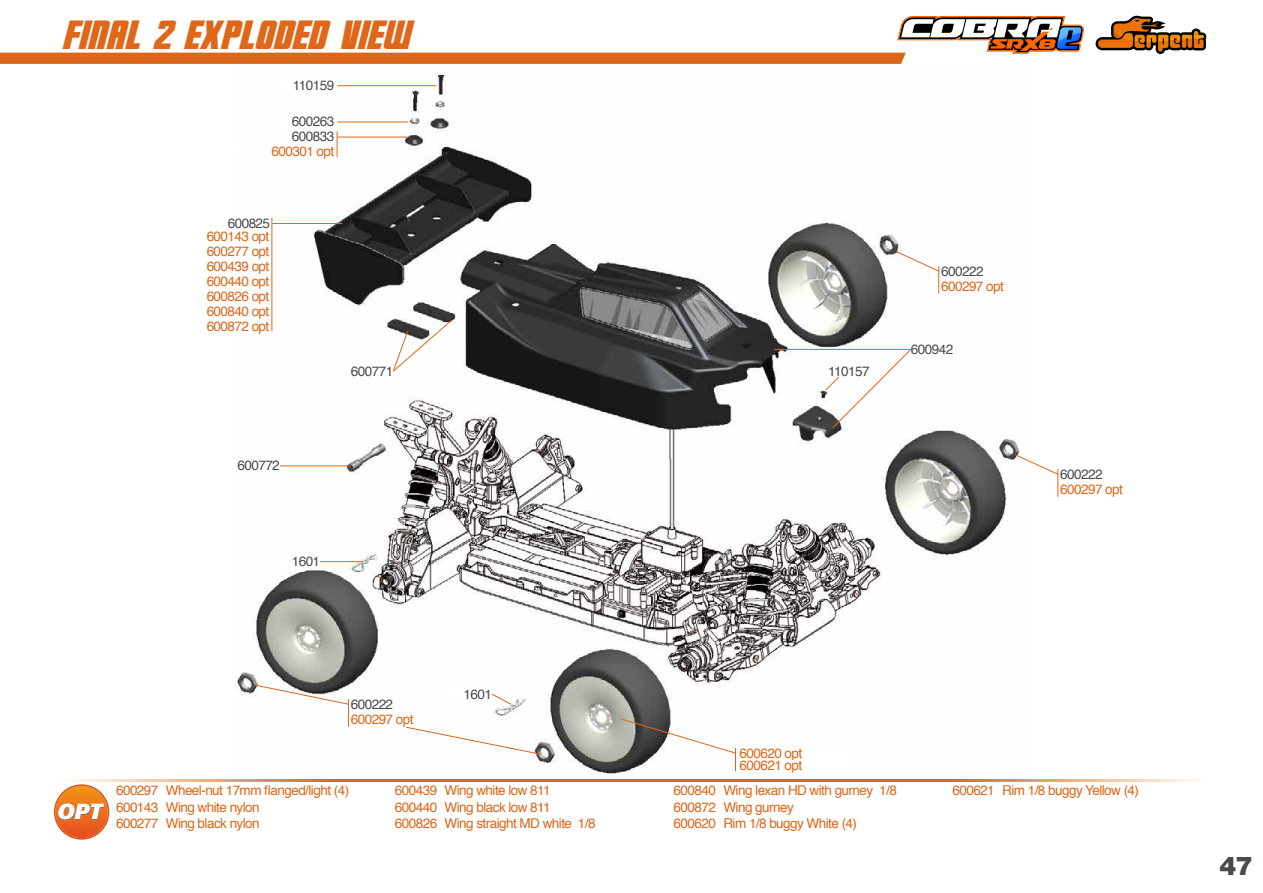
<style>
.page{position:relative;width:1263px;height:893px;background:#fff}
.page>*{position:absolute;margin:0;border:0;box-sizing:border-box;transform-origin:0 0}
.t1{font:39px "Hes Dead Jim";color:#de671a}
.t2{font:900 25.5px "Helvetica";color:#484b4e}
.t3{font:13.5px/15px "Helvetica";letter-spacing:-.04em;color:#de671a}
.t4{font:13.5px "Helvetica";letter-spacing:-.04em;color:#484b4e}
</style>
<div class="page">
<svg style="left:1095px;top:16px;width:111px;height:38px"></svg>
<svg style="left:0;top:16px;width:1084px;height:48px"></svg>
<img style="left:234px;top:74px;width:786px;height:701px">
<div style="left:449px;top:688px;width:43px;height:11px;background:#fff"></div>
<div style="left:277px;top:556px;width:43px;height:11px;background:#fff"></div>
<hr style="left:774px;top:349px;width:137px;height:1px;background:#de671a">
<hr style="left:272px;top:223px;width:70px;height:1px;background:#de671a">
<hr style="left:338px;top:137px;width:70px;height:1px;background:#de671a">
<hr style="left:338px;top:122px;width:70px;height:1px;background:#de671a">
<hr style="left:338px;top:85px;width:98px;height:1px;background:#de671a">
<hr style="left:280px;top:465px;width:70px;height:1px;background:#de671a">
<hr style="left:320px;top:561px;width:43px;height:1px;background:#de671a">
<svg style="left:825px;top:349px;width:86px;height:80px"></svg>
<svg style="left:491px;top:693px;width:21px;height:12px"></svg>
<div style="left:350px;top:366px;width:43px;height:11px;background:#fff"></div>
<div style="left:212px;top:218px;width:58px;height:11px;background:#fff"></div>
<div style="left:276px;top:131px;width:58px;height:11px;background:#fff"></div>
<div style="left:226px;top:146px;width:108px;height:11px;background:#fff"></div>
<div style="left:162px;top:231px;width:107px;height:10px;background:#fff"></div>
<div style="left:162px;top:246px;width:107px;height:10px;background:#fff"></div>
<div style="left:162px;top:261px;width:107px;height:10px;background:#fff"></div>
<div style="left:162px;top:276px;width:107px;height:10px;background:#fff"></div>
<div style="left:162px;top:291px;width:107px;height:10px;background:#fff"></div>
<div style="left:162px;top:305px;width:107px;height:11px;background:#fff"></div>
<div style="left:162px;top:320px;width:107px;height:11px;background:#fff"></div>
<div style="left:276px;top:116px;width:58px;height:11px;background:#fff"></div>
<div style="left:276px;top:80px;width:58px;height:11px;background:#fff"></div>
<div style="left:222px;top:460px;width:58px;height:11px;background:#fff"></div>
<div style="left:351px;top:699px;width:58px;height:11px;background:#fff"></div>
<div style="left:941px;top:266px;width:58px;height:11px;background:#fff"></div>
<div style="left:351px;top:714px;width:110px;height:11px;background:#fff"></div>
<div style="left:941px;top:281px;width:64px;height:11px;background:#fff"></div>
<div style="left:739px;top:748px;width:111px;height:11px;background:#fff"></div>
<div style="left:739px;top:760px;width:111px;height:11px;background:#fff"></div>
<svg style="left:405px;top:726px;width:137px;height:29px"></svg>
<svg style="left:68px;top:779px;width:1132px;height:2px;background:#e5894a"></svg>
<svg style="left:337px;top:131px;width:1px;height:26px"></svg>
<hr style="left:271px;top:218px;width:1px;height:113px;background:#de671a">
<svg style="left:254px;top:684px;width:96px;height:43px"></svg>
<svg style="left:1014px;top:454px;width:45px;height:43px"></svg>
<svg style="left:895px;top:250px;width:45px;height:44px"></svg>
<svg style="left:620px;top:718px;width:116px;height:53px"></svg>
<svg style="left:54px;top:784px;width:55px;height:56px"></svg>
<svg style="left:392px;top:320px;width:60px;height:52px"></svg>
<h1 class="t1" style="left:63px;top:18px;width:212px">FINAL 2 EXPLODED</h1>
<h1 class="t1" style="left:338px;top:18px;width:20px">VIEW</h1>
<p class="t4" style="left:293px;top:75px;width:43px">110159</p>
<p class="t4" style="left:292px;top:111px;width:44px">600263</p>
<p class="t4" style="left:292px;top:126px;width:44px">600833</p>
<p class="t3" style="left:272px;top:145px;width:64px">600301 opt</p>
<p class="t4" style="left:228px;top:213px;width:44px">600825</p>
<p class="t3" style="left:207px;top:229px;width:64px;text-align:justify">600143 opt 600277 opt 600439 opt 600440 opt 600826 opt 600840 opt 600872 opt</p>
<p class="t4" style="left:237px;top:455px;width:44px">600772</p>
<p class="t4" style="left:351px;top:361px;width:44px">600771</p>
<p class="t4" style="left:292px;top:551px;width:30px">1601</p>
<p class="t4" style="left:351px;top:694px;width:44px">600222</p>
<p class="t3" style="left:351px;top:712px;width:64px">600297 opt</p>
<p class="t4" style="left:463px;top:683px;width:30px">1601</p>
<p class="t4" style="left:828px;top:361px;width:43px">110157</p>
<p class="t4" style="left:941px;top:261px;width:44px">600222</p>
<p class="t3" style="left:941px;top:279px;width:64px">600297 opt</p>
<p class="t4" style="left:911px;top:339px;width:44px">600942</p>
<p class="t4" style="left:1060px;top:464px;width:44px">600222</p>
<p class="t3" style="left:1060px;top:482px;width:64px">600297 opt</p>
<p class="t3" style="left:739px;top:747px;width:64px;line-height:12.5px">600620 opt<br>600621 opt</p>
<p class="t3" style="left:116px;top:783px;width:235px;line-height:16.2px">600297 Wheel-nut 17mm flanged/light (4)<br>600143 Wing white nylon<br>600277 Wing black nylon</p>
<p class="t3" style="left:395px;top:783px;width:202px;line-height:16.2px">600439 Wing white low 811<br>600440 Wing black low 811<br>600826 Wing straight MD white 1/8</p>
<p class="t3" style="left:674px;top:783px;width:225px;line-height:16.2px">600840 Wing lexan HD with gurney 1/8<br>600872 Wing gurney<br>600620 Rim 1/8 buggy White (4)</p>
<p class="t3" style="left:952px;top:784px;width:188px">600621 Rim 1/8 buggy Yellow (4)</p>
<h2 class="t2" style="left:1219px;top:849px;width:34px">47</h2>
</div>
